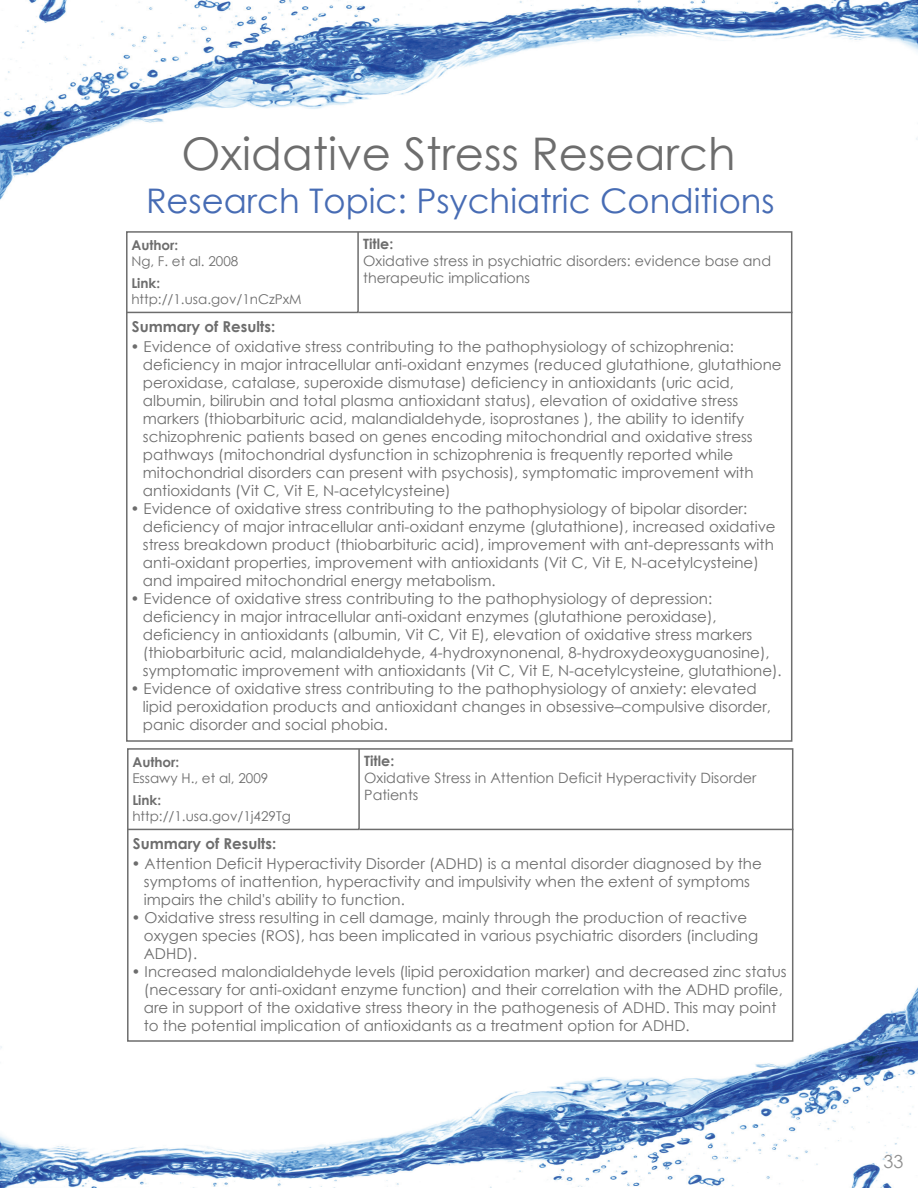
<style>
.page{position:relative;width:918px;height:1188px;background:#fff}
.page>*{position:absolute;margin:0;border:0;box-sizing:border-box;transform-origin:0 0}
.t1{font:45px "Century Gothic";color:#6d6d6d}
.t2{font:33.9px "Century Gothic";color:#476cb4}
.t3{font:18px "Century Gothic";color:#8f8f8f}
.t4{font:15px/18px "Century Gothic";color:#6d6d6d}
.t5{font:700 15px "Century Gothic";color:#6d6d6d}
.t6{font:14.25px/17.1px "Century Gothic";color:#6d6d6d}
.t7{font:13.5px/16.2px "Century Gothic";color:#6d6d6d}
.s1{font-weight:700}
</style>
<div class="page">
<img style="left:0;top:1px;width:918px;height:199px">
<hr style="left:0;top:0;width:918px;height:1px;background:#5d5d5d">
<img style="left:0;top:987px;width:918px;height:201px">
<div style="left:159px;top:1111px;width:263px;height:14px;background:#fff"></div>
<svg style="left:126px;top:231px;width:667px;height:511px"></svg>
<svg style="left:126px;top:231px;width:234px;height:83px"></svg>
<hr style="left:359px;top:312px;width:433px;height:1px;background:#6d6d6d">
<svg style="left:126px;top:748px;width:668px;height:295px"></svg>
<svg style="left:126px;top:748px;width:235px;height:83px"></svg>
<hr style="left:360px;top:829px;width:433px;height:1px;background:#6d6d6d">
<p class="t1" style="left:182px;top:122px;width:556px">Oxidative Stress Research</p>
<p class="t2" style="left:146px;top:177px;width:630px">Research Topic: Psychiatric Conditions</p>
<p class="t6" style="left:363px;top:235px;width:409px"><span class="s1">Title:<br></span>Oxidative stress in psychiatric disorders: evidence base and therapeutic implications</p>
<p class="t7" style="left:131px;top:237px;width:108px"><span class="s1">Author:<br></span>Ng, F. et al. 2008</p>
<p class="t7" style="left:131px;top:275px;width:172px"><span class="s1">Link: </span>http://1.usa.gov/1nCzPxM</p>
<p class="t4" style="left:143px;top:337px;width:640px;text-indent:-12px">• Evidence of oxidative stress contributing to the pathophysiology of schizophrenia: deficiency in major intracellular anti-oxidant enzymes (reduced glutathione, glutathione peroxidase, catalase, superoxide dismutase) deficiency in antioxidants (uric acid, albumin, bilirubin and total plasma antioxidant status), elevation of oxidative stress markers (thiobarbituric acid, malandialdehyde, isoprostanes ), the ability to identify schizophrenic patients based on genes encoding mitochondrial and oxidative stress pathways (mitochondrial dysfunction in schizophrenia is frequently reported while mitochondrial disorders can present with psychosis), symptomatic improvement with antioxidants (Vit C, Vit E, N-acetylcysteine)</p>
<p class="t4" style="left:143px;top:499px;width:634px;text-indent:-12px">• Evidence of oxidative stress contributing to the pathophysiology of bipolar disorder: deficiency of major intracellular anti-oxidant enzyme (glutathione), increased oxidative stress breakdown product (thiobarbituric acid), improvement with ant-depressants with anti-oxidant properties, improvement with antioxidants (Vit C, Vit E, N-acetylcysteine) and impaired mitochondrial energy metabolism.</p>
<p class="t4" style="left:143px;top:589px;width:640px;text-indent:-12px">• Evidence of oxidative stress contributing to the pathophysiology of depression: deficiency in major intracellular anti-oxidant enzymes (glutathione peroxidase), deficiency in antioxidants (albumin, Vit C, Vit E), elevation of oxidative stress markers (thiobarbituric acid, malandialdehyde, 4-hydroxynonenal, 8-hydroxydeoxyguanosine), symptomatic improvement with antioxidants (Vit C, Vit E, N-acetylcysteine, glutathione).</p>
<p class="t4" style="left:143px;top:679px;width:630px;text-indent:-12px">• Evidence of oxidative stress contributing to the pathophysiology of anxiety: elevated lipid peroxidation products and antioxidant changes in obsessive–compulsive disorder, panic disorder and social phobia.</p>
<p class="t6" style="left:364px;top:752px;width:394px"><span class="s1">Title:<br></span>Oxidative Stress in Attention Deficit Hyperactivity Disorder<br>Patients</p>
<p class="t5" style="left:132px;top:315px;width:145px">Summary of Results:</p>
<p class="t7" style="left:132px;top:754px;width:137px"><span class="s1">Author:<br></span>Essawy H., et al, 2009</p>
<p class="t7" style="left:132px;top:792px;width:160px"><span class="s1">Link: </span>http://1.usa.gov/1j429Tg</p>
<p class="t4" style="left:144px;top:854px;width:619px;text-indent:-12px">• Attention Deficit Hyperactivity Disorder (ADHD) is a mental disorder diagnosed by the symptoms of inattention, hyperactivity and impulsivity when the extent of symptoms impairs the child's ability to function.</p>
<p class="t4" style="left:144px;top:908px;width:616px;text-indent:-12px">• Oxidative stress resulting in cell damage, mainly through the production of reactive oxygen species (ROS), has been implicated in various psychiatric disorders (including<br>ADHD).</p>
<p class="t4" style="left:144px;top:962px;width:644px;text-indent:-12px">• Increased malondialdehyde levels (lipid peroxidation marker) and decreased zinc status (necessary for anti-oxidant enzyme function) and their correlation with the ADHD profile, are in support of the oxidative stress theory in the pathogenesis of ADHD. This may point to the potential implication of antioxidants as a treatment option for ADHD.</p>
<p class="t5" style="left:133px;top:832px;width:145px">Summary of Results:</p>
<p class="t3" style="left:884px;top:1149px;width:21px">33</p>
</div>
